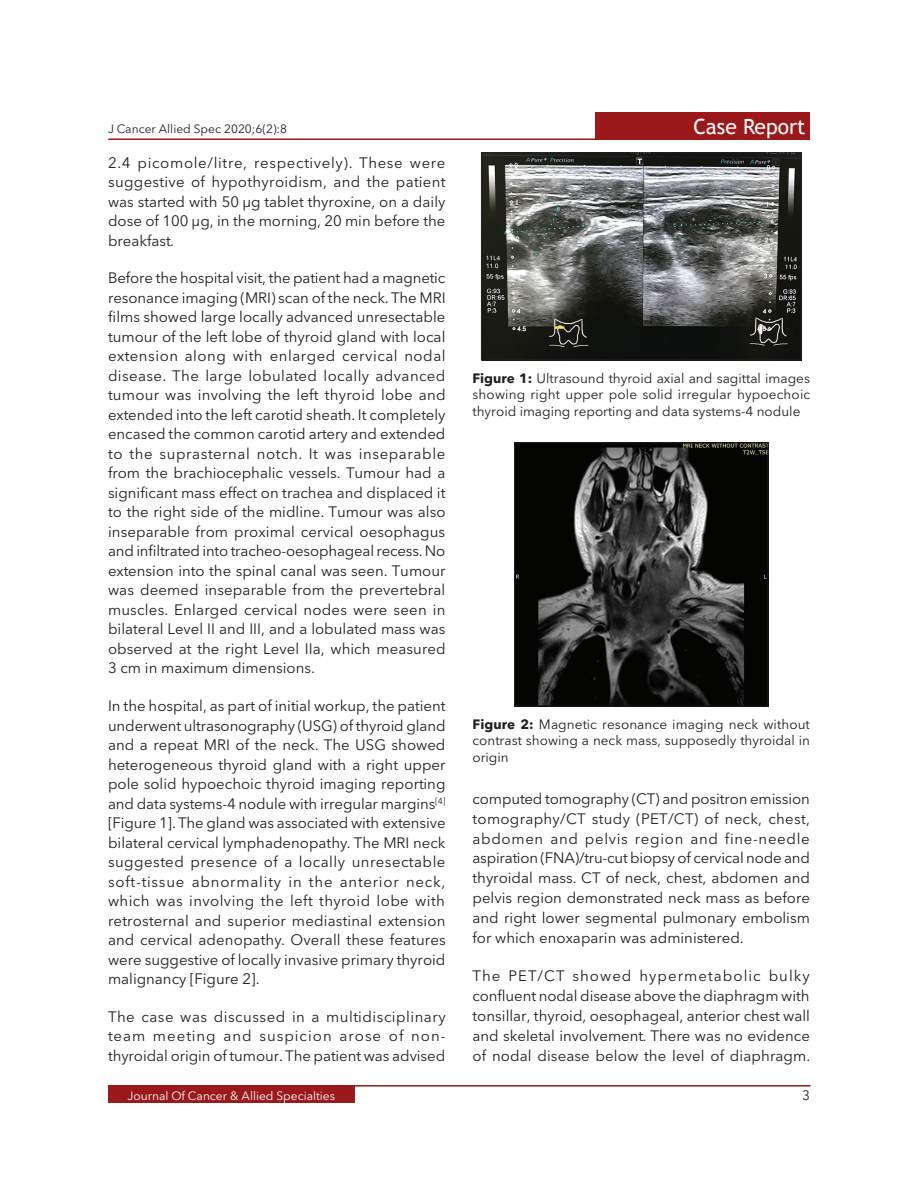
<style>
.page{position:relative;width:918px;height:1188px;background:#fff}
.page>*{position:absolute;margin:0;border:0;box-sizing:border-box;transform-origin:0 0}
.t1{font:21px "Trebuchet MS";color:#fff}
.TX{font:15px/19.5px "Avenir Next LT Pro";color:#231f20;text-align:justify}
.FGC{font:13.5px/16.5px "Avenir Next LT Pro";color:#231f20;text-align:justify}
.t2{font:12px "Avenir Next LT Pro";color:#fff}
.t3{font:12px "Avenir Next LT Pro";color:#231f20}
.s1{font-weight:700}
</style>
<div class="page">
<div style="left:108px;top:1085px;width:247px;height:18px;background:#9b181b"></div>
<hr style="left:108px;top:1085px;width:703px;height:2px;background:#9b181b">
<div style="left:596px;top:112px;width:214px;height:28px;background:#9b181b"></div>
<hr style="left:108px;top:138px;width:687px;height:2px;background:#9b181b">
<img style="left:483px;top:155px;width:316px;height:203px">
<div style="left:481px;top:153px;width:320px;height:207px;border:1px solid #231f20"></div>
<img style="left:516px;top:445px;width:250px;height:259px">
<div style="left:514px;top:443px;width:254px;height:263px;border:1px solid #231f20"></div>
<p class="t3" style="left:108px;top:119px;width:181px">J Cancer Allied Spec 2020;6(2):8</p>
<h1 class="t1" style="left:693px;top:113px;width:114px">Case Report</h1>
<p class="TX" style="left:108px;top:152px;width:339px">2.4 picomole/litre, respectively). These were suggestive of hypothyroidism, and the patient was started with 50 μg tablet thyroxine, on a daily dose of 100 μg, in the morning, 20 min before the breakfast.</p>
<p class="TX" style="left:108px;top:268px;width:339px">Before the hospital visit, the patient had a magnetic resonance imaging (MRI) scan of the neck. The MRI films showed large locally advanced unresectable tumour of the left lobe of thyroid gland with local extension along with enlarged cervical nodal disease. The large lobulated locally advanced tumour was involving the left thyroid lobe and extended into the left carotid sheath. It completely encased the common carotid artery and extended to the suprasternal notch. It was inseparable from the brachiocephalic vessels. Tumour had a significant mass effect on trachea and displaced it to the right side of the midline. Tumour was also inseparable from proximal cervical oesophagus and infiltrated into tracheo-oesophageal recess. No extension into the spinal canal was seen. Tumour was deemed inseparable from the prevertebral muscles. Enlarged cervical nodes were seen in bilateral Level II and III, and a lobulated mass was observed at the right Level IIa, which measured 3 cm in maximum dimensions.</p>
<p class="TX" style="left:108px;top:695px;width:339px">In the hospital, as part of initial workup, the patient underwent ultrasonography (USG) of thyroid gland and a repeat MRI of the neck. The USG showed heterogeneous thyroid gland with a right upper pole solid hypoechoic thyroid imaging reporting and data systems-4 nodule with irregular margins<sup>[4] </sup>[Figure 1]. The gland was associated with extensive bilateral cervical lymphadenopathy. The MRI neck suggested presence of a locally unresectable soft-tissue abnormality in the anterior neck, which was involving the left thyroid lobe with retrosternal and superior mediastinal extension and cervical adenopathy. Overall these features were suggestive of locally invasive primary thyroid malignancy [Figure 2].</p>
<p class="TX" style="left:108px;top:1006px;width:339px">The case was discussed in a multidisciplinary team meeting and suspicion arose of non&shy;thyroidal origin of tumour. The patient was advised</p>
<p class="FGC" style="left:472px;top:369px;width:339px"><span class="s1">Figure 1:</span> Ultrasound thyroid axial and sagittal images showing right upper pole solid irregular hypoechoic thyroid imaging reporting and data systems-4 nodule</p>
<p class="FGC" style="left:472px;top:715px;width:339px"><span class="s1">Figure 2:</span> Magnetic resonance imaging neck without contrast showing a neck mass, supposedly thyroidal in origin</p>
<p class="TX" style="left:472px;top:788px;width:339px;line-height:20px">computed tomography (CT) and positron emission tomography/CT study (PET/CT) of neck, chest, abdomen and pelvis region and fine-needle aspiration (FNA)/tru-cut biopsy of cervical node and thyroidal mass. CT of neck, chest, abdomen and pelvis region demonstrated neck mass as before and right lower segmental pulmonary embolism for which enoxaparin was administered.</p>
<p class="TX" style="left:472px;top:965px;width:339px;line-height:20px">The PET/CT showed hypermetabolic bulky confluent nodal disease above the diaphragm with tonsillar, thyroid, oesophageal, anterior chest wall and skeletal involvement. There was no evidence of nodal disease below the level of diaphragm.</p>
<p class="t2" style="left:128px;top:1086px;width:209px">Journal Of Cancer &amp; Allied Specialties</p>
<p class="FGC" style="left:802px;top:1086px;width:9px">3</p>
</div>
